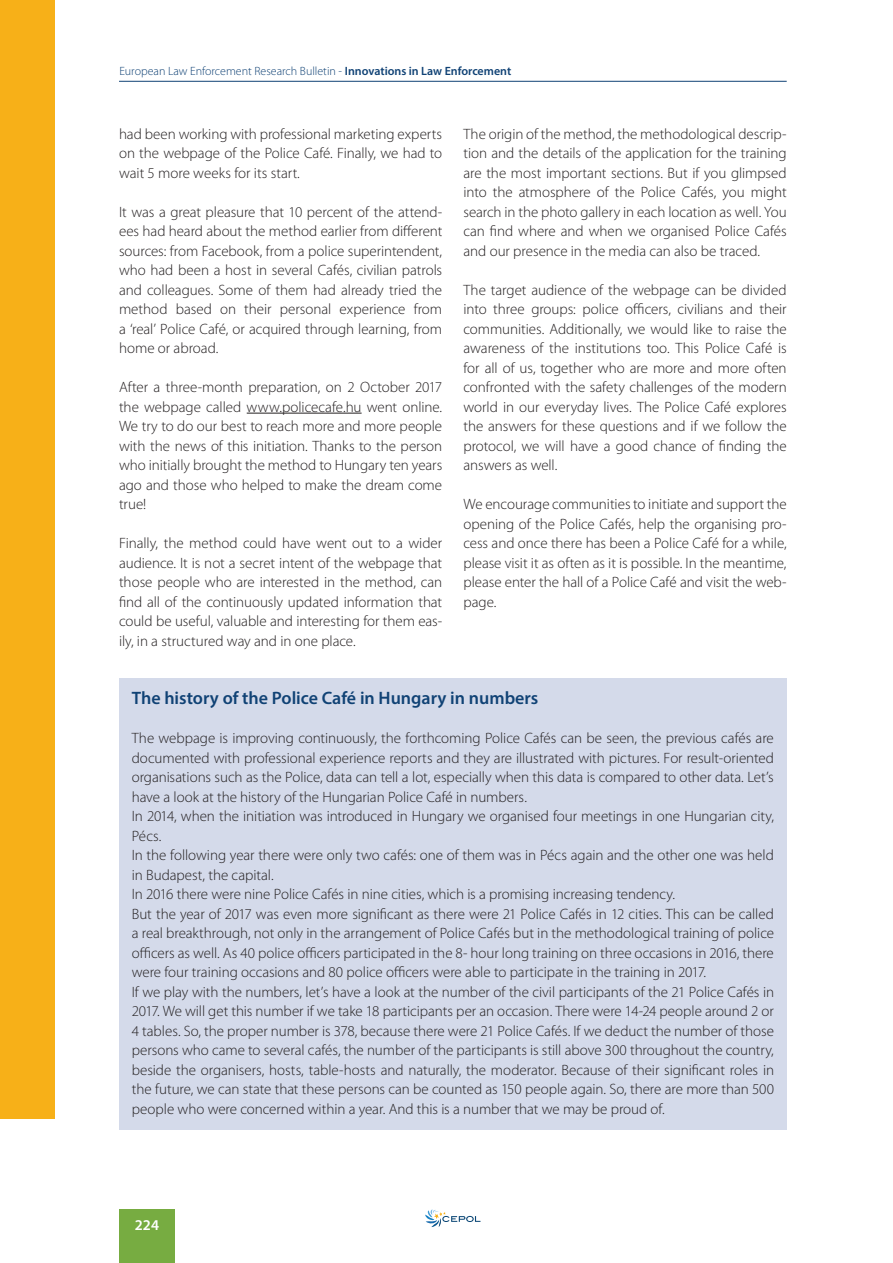
<style>
.page{position:relative;width:893px;height:1263px;background:#fff}
.page>*{position:absolute;margin:0;border:0;box-sizing:border-box;transform-origin:0 0}
.t1{font:600 18px "Myriad Pro";color:#104275}
.t2{font:300 15px/19.5px "Myriad Pro";color:#231f20;text-align:justify}
.t3{font:600 15px "Myriad Pro";color:#fff}
.t4{font:300 12px "Myriad Pro";color:#104275}
.s1{font-weight:600}
</style>
<div class="page">
<div style="left:0;top:0;width:54px;height:1118px;background:#f7b018"></div>
<svg style="left:425px;top:1209px;width:55px;height:18px"></svg>
<div style="left:119px;top:1210px;width:56px;height:53px;background:#77ac41"></div>
<hr style="left:119px;top:81px;width:668px;height:1px;background:#104275">
<hr style="left:247px;top:413px;width:115px;height:1px;background:#231f20">
<div style="left:119px;top:678px;width:668px;height:43px;background:#d4daea"></div>
<div style="left:119px;top:719px;width:668px;height:99px;background:#d4daea"></div>
<div style="left:119px;top:797px;width:668px;height:60px;background:#d4daea"></div>
<div style="left:119px;top:836px;width:668px;height:60px;background:#d4daea"></div>
<div style="left:119px;top:895px;width:668px;height:99px;background:#d4daea"></div>
<div style="left:119px;top:973px;width:668px;height:157px;background:#d4daea"></div>
<p class="t4" style="left:119px;top:66px;width:393px">European Law Enforcement Research Bulletin - <span class="s1">Innovations in Law Enforcement</span></p>
<p class="t2" style="left:119px;top:125px;width:325px">had been working with professional marketing experts on the webpage of the Police Café. Finally, we had to wait 5 more weeks for its start.</p>
<p class="t2" style="left:119px;top:203px;width:325px">It was a great pleasure that 10 percent of the attend&shy;ees had heard about the method earlier from different sources: from Facebook, from a police superintendent, who had been a host in several Cafés, civilian patrols and colleagues. Some of them had already tried the method based on their personal experience from a ‘real’ Police Café, or acquired through learning, from home or abroad.</p>
<p class="t2" style="left:119px;top:378px;width:325px">After a three-month preparation, on 2 October 2017 the webpage called www.policecafe.hu went online.<br>We try to do our best to reach more and more people with the news of this initiation. Thanks to the person who initially brought the method to Hungary ten years ago and those who helped to make the dream come true!</p>
<p class="t2" style="left:119px;top:534px;width:325px">Finally, the method could have went out to a wider audience. It is not a secret intent of the webpage that those people who are interested in the method, can find all of the continuously updated information that could be useful, valuable and interesting for them eas&shy;ily, in a structured way and in one place.</p>
<p class="t2" style="left:463px;top:125px;width:325px">The origin of the method, the methodological descrip&shy;tion and the details of the application for the training are the most important sections. But if you glimpsed into the atmosphere of the Police Cafés, you might search in the photo gallery in each location as well. You can find where and when we organised Police Cafés and our presence in the media can also be traced.</p>
<p class="t2" style="left:463px;top:281px;width:325px">The target audience of the webpage can be divided into three groups: police officers, civilians and their communities. Additionally, we would like to raise the awareness of the institutions too. This Police Café is for all of us, together who are more and more often confronted with the safety challenges of the modern world in our everyday lives. The Police Café explores the answers for these questions and if we follow the protocol, we will have a good chance of finding the answers as well.</p>
<p class="t2" style="left:463px;top:495px;width:325px">We encourage communities to initiate and support the opening of the Police Cafés, help the organising pro&shy;cess and once there has been a Police Café for a while, please visit it as often as it is possible. In the meantime, please enter the hall of a Police Café and visit the web&shy;page.</p>
<p class="t1" style="left:132px;top:691px;width:408px">The history of the Police Café in Hungary in numbers</p>
<p class="t2" style="left:132px;top:729px;width:644px;text-align:left">The webpage is improving continuously, the forthcoming Police Cafés can be seen, the previous cafés are documented with professional experience reports and they are illustrated with pictures. For result-oriented organisations such as the Police, data can tell a lot, especially when this data is compared to other data. Let’s have a look at the history of the Hungarian Police Café in numbers.<br>In 2014, when the initiation was introduced in Hungary we organised four meetings in one Hungarian city, Pécs.<br>In the following year there were only two cafés: one of them was in Pécs again and the other one was held in Budapest, the capital.<br>In 2016 there were nine Police Cafés in nine cities, which is a promising increasing tendency.<br>But the year of 2017 was even more significant as there were 21 Police Cafés in 12 cities. This can be called a real breakthrough, not only in the arrangement of Police Cafés but in the methodological training of police officers as well. As 40 police officers participated in the 8- hour long training on three occasions in 2016, there were four training occasions and 80 police officers were able to participate in the training in 2017.<br>If we play with the numbers, let’s have a look at the number of the civil participants of the 21 Police Cafés in 2017. We will get this number if we take 18 participants per an occasion. There were 14-24 people around 2 or 4 tables. So, the proper number is 378, because there were 21 Police Cafés. If we deduct the number of those persons who came to several cafés, the number of the participants is still above 300 throughout the country, beside the organisers, hosts, table-hosts and naturally, the moderator. Because of their significant roles in the future, we can state that these persons can be counted as 150 people again. So, there are more than 500 people who were concerned within a year. And this is a number that we may be proud of.</p>
<p class="t3" style="left:135px;top:1219px;width:26px">224</p>
</div>
